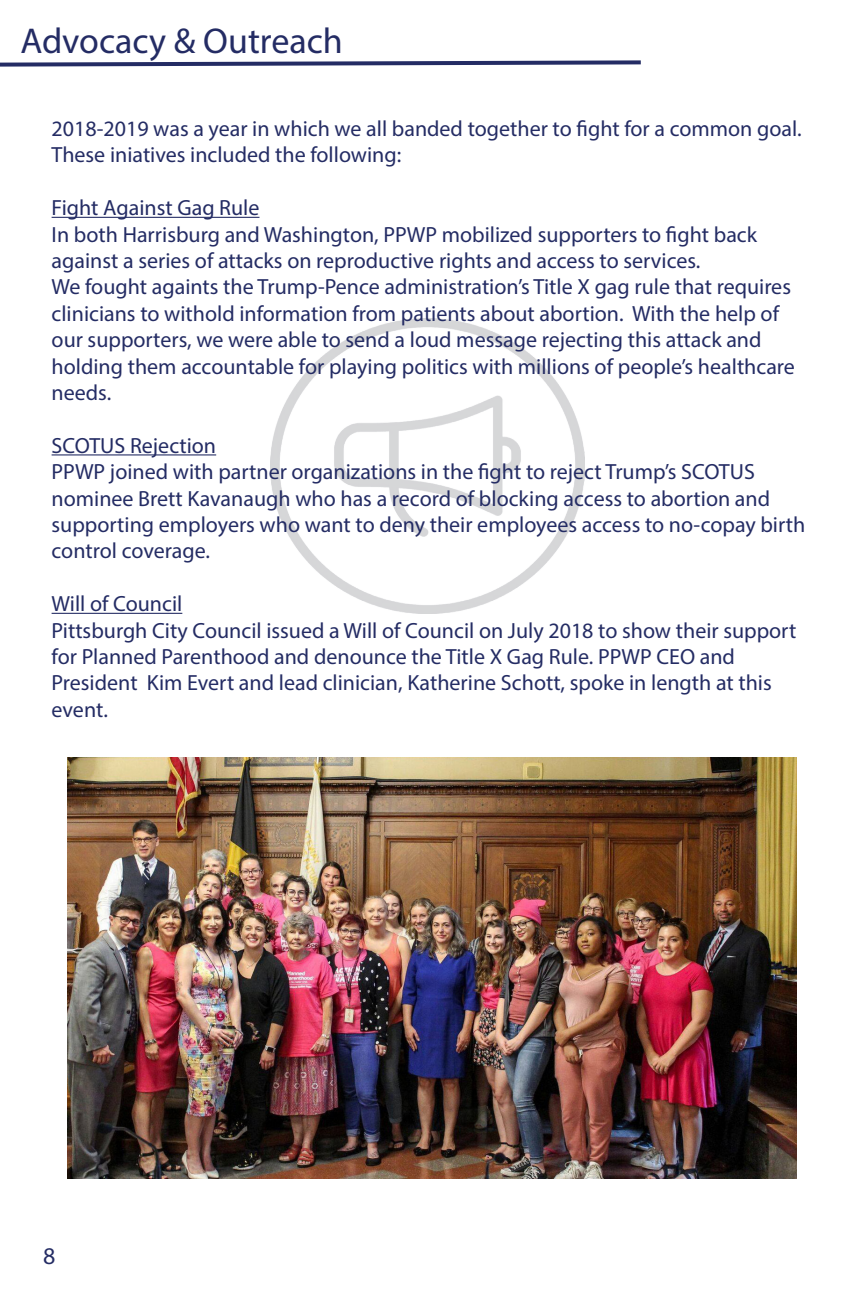
<style>
.page{position:relative;width:864px;height:1296px;background:#fff}
.page>*{position:absolute;margin:0;border:0;box-sizing:border-box;transform-origin:0 0}
.t1{font:36px "Myriad Pro";color:#242c64}
.t2{font:24px "Myriad Pro";color:#242c64}
.t3{font:22px/26.4px "Myriad Pro";color:#242c64}
</style>
<div class="page">
<img style="left:270px;top:319px;width:315px;height:295px">
<hr style="left:52px;top:217px;width:207px;height:1px;background:#242c64">
<hr style="left:52px;top:454px;width:164px;height:1px;background:#242c64">
<hr style="left:52px;top:613px;width:130px;height:1px;background:#242c64">
<svg style="left:0;top:60px;width:641px;height:7px"></svg>
<img style="left:68px;top:758px;width:728px;height:421px">
<h1 class="t1" style="left:20px;top:19px;width:324px">Advocacy &amp; Outreach</h1>
<p class="t3" style="left:52px;top:115px;width:752px">2018-2019 was a year in which we all banded together to fight for a common goal.<br>These iniatives included the following:</p>
<p class="t3" style="left:52px;top:194px;width:745px">Fight Against Gag Rule<br>In both Harrisburg and Washington, PPWP mobilized supporters to fight back against a series of attacks on reproductive rights and access to services.<br>We fought againts the Trump-Pence administration’s Title X gag rule that requires clinicians to withold information from patients about abortion. With the help of our supporters, we were able to send a loud message rejecting this attack and holding them accountable for playing politics with millions of people’s healthcare needs.</p>
<p class="t3" style="left:52px;top:432px;width:755px">SCOTUS Rejection<br>PPWP joined with partner organizations in the fight to reject Trump’s SCOTUS nominee Brett Kavanaugh who has a record of blocking access to abortion and supporting employers who want to deny their employees access to no-copay birth control coverage.</p>
<p class="t3" style="left:52px;top:590px;width:746px">Will of Council<br>Pittsburgh City Council issued a Will of Council on July 2018 to show their support for Planned Parenthood and denounce the Title X Gag Rule. PPWP CEO and President Kim Evert and lead clinician, Katherine Schott, spoke in length at this event.</p>
<p class="t2" style="left:43px;top:1241px;width:14px">8</p>
</div>
